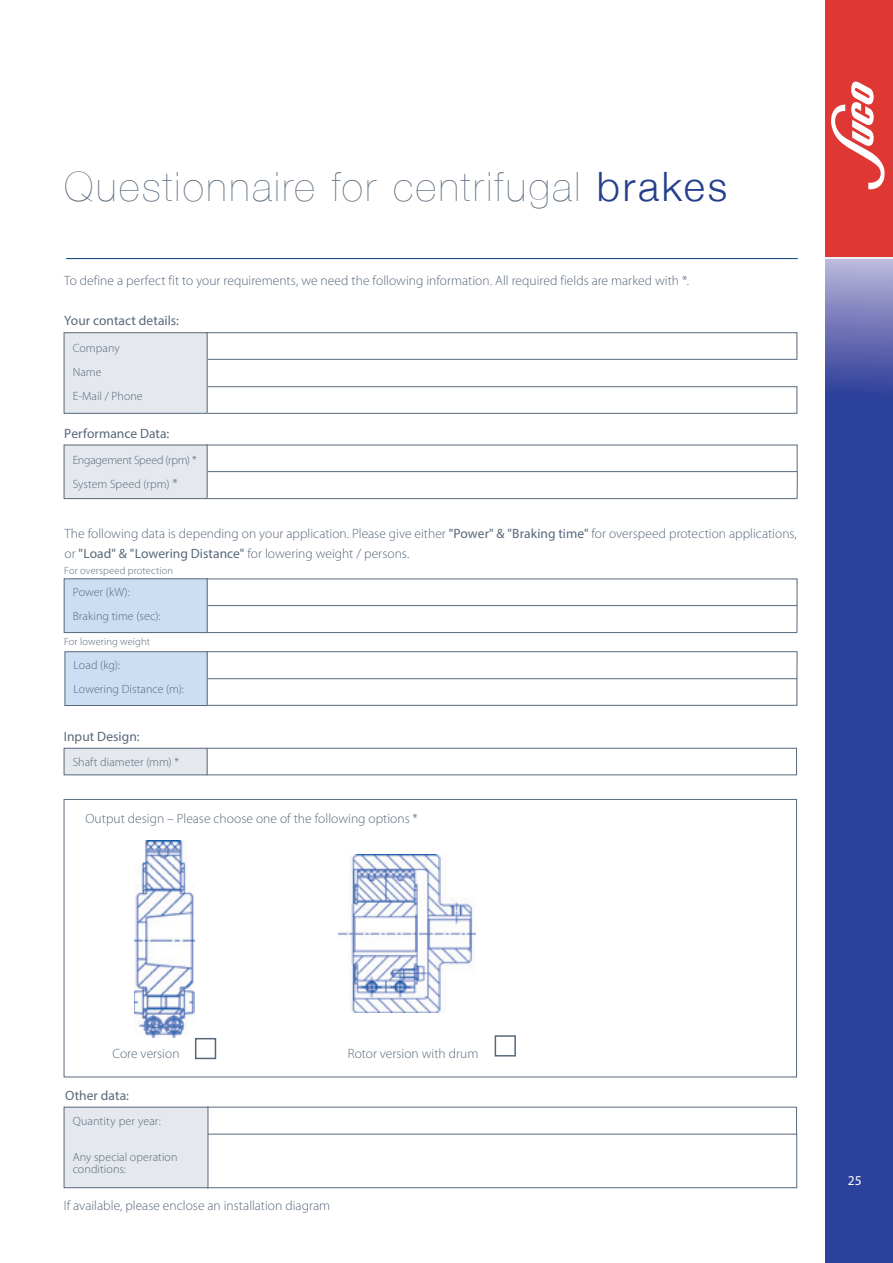
<style>
.page{position:relative;width:893px;height:1263px;background:#fff}
.page>*{position:absolute;margin:0;border:0;box-sizing:border-box;transform-origin:0 0}
.t1{font:200 40.5px "Helvetica Neue";letter-spacing:.065em;color:#57687a}
.t2{font:300 13.5px/19.5px "Myriad Pro";color:#57687a}
.t3{font:13.5px "Myriad Pro";letter-spacing:.005em;color:#57687a}
.t4{font:13.5px "Myriad Pro";color:#fff}
.t5{font:300 12px/24px "Myriad Pro";letter-spacing:.005em;color:#57687a}
.t6{font:300 12px/24px "Myriad Pro";letter-spacing:-.015em;color:#57687a}
.t7{font:300 10.5px "Myriad Pro";letter-spacing:.01em;color:#57687a}
.s1{font-weight:300;color:#253f8e}
.s2{font-size:13.5px}
.s3{font-weight:400}
</style>
<div class="page">
<div style="left:825px;top:0;width:68px;height:257px;background:#df3733"></div>
<svg style="left:831px;top:81px;width:53px;height:108px"></svg>
<svg style="left:825px;top:259px;width:68px;height:1004px;background:#35489e"></svg>
<hr style="left:66px;top:258px;width:732px;height:1px;background:#013e7d">
<img style="left:134px;top:841px;width:61px;height:197px">
<img style="left:339px;top:854px;width:137px;height:158px">
<div style="left:195px;top:1038px;width:21px;height:21px;border:2px solid #57687a"></div>
<div style="left:495px;top:1035px;width:21px;height:21px;border:2px solid #57687a"></div>
<div style="left:206px;top:445px;width:591px;height:27px;border:1px solid #57687a"></div>
<hr style="left:206px;top:498px;width:591px;height:1px;background:#57687a">
<div style="left:64px;top:445px;width:143px;height:54px;background:#e5e9ee"></div>
<div style="left:64px;top:445px;width:143px;height:54px;border:1px solid #57687a"></div>
<div style="left:207px;top:748px;width:590px;height:27px;border:1px solid #57687a"></div>
<div style="left:64px;top:748px;width:143px;height:27px;background:#e5e9ee"></div>
<div style="left:64px;top:748px;width:143px;height:27px;border:1px solid #57687a"></div>
<div style="left:206px;top:579px;width:591px;height:27px;border:1px solid #57687a"></div>
<hr style="left:206px;top:632px;width:591px;height:1px;background:#57687a">
<div style="left:64px;top:579px;width:143px;height:53px;background:#ccdff2"></div>
<div style="left:64px;top:579px;width:143px;height:54px;border:1px solid #57687a"></div>
<hr style="left:207px;top:651px;width:590px;height:1px;background:#57687a">
<div style="left:206px;top:678px;width:591px;height:27px;border:1px solid #57687a"></div>
<div style="left:65px;top:652px;width:142px;height:53px;background:#ccdff2"></div>
<div style="left:65px;top:651px;width:142px;height:55px;border:1px solid #57687a"></div>
<hr style="left:207px;top:1107px;width:589px;height:1px;background:#57687a">
<div style="left:207px;top:1134px;width:590px;height:54px;border:1px solid #57687a"></div>
<div style="left:64px;top:1107px;width:144px;height:81px;background:#e5e9ee"></div>
<div style="left:64px;top:1107px;width:144px;height:81px;border:1px solid #57687a"></div>
<svg style="left:796px;top:1107px;width:1px;height:27px"></svg>
<div style="left:206px;top:332px;width:591px;height:27px;border:1px solid #57687a"></div>
<div style="left:206px;top:386px;width:591px;height:27px;border:1px solid #57687a"></div>
<div style="left:64px;top:333px;width:143px;height:80px;background:#e5e9ee"></div>
<div style="left:64px;top:332px;width:143px;height:81px;border:1px solid #57687a"></div>
<svg style="left:797px;top:472px;width:1px;height:27px"></svg>
<svg style="left:797px;top:606px;width:1px;height:27px"></svg>
<svg style="left:797px;top:651px;width:1px;height:27px"></svg>
<h1 class="t1" style="left:64px;top:155px;width:664px">Questionnaire for centrifugal <span class="s1">brakes</span></h1>
<p class="t2" style="left:64px;top:271px;width:626px">To define a perfect fit to your requirements, we need the following information. All required fields are marked with *.</p>
<p class="t3" style="left:64px;top:312px;width:116px">Your contact details:</p>
<p class="t5" style="left:73px;top:336px;width:71px">Company<br>Name<br>E-Mail / Phone</p>
<p class="t3" style="left:64px;top:425px;width:107px">Performance Data:</p>
<p class="t6" style="left:73px;top:448px;width:125px">Engagement Speed (rpm) *<br>System Speed (rpm) <span class="s2">*</span></p>
<p class="t2" style="left:64px;top:524px;width:734px">The following data is depending on your application. Please give either <span class="s3">"Power" &amp; "Braking time"</span> for overspeed protection applications, or <span class="s3">"Load" &amp; "Lowering Distance"</span> for lowering weight / persons.</p>
<p class="t7" style="left:64px;top:565px;width:110px">For overspeed protection</p>
<p class="t5" style="left:73px;top:581px;width:89px">Power (kW):<br>Braking time (sec):</p>
<p class="t7" style="left:64px;top:636px;width:87px">For lowering weight</p>
<p class="t5" style="left:74px;top:654px;width:112px">Load (kg):<br>Lowering Distance (m):</p>
<p class="t3" style="left:64px;top:728px;width:77px">Input Design:</p>
<p class="t5" style="left:73px;top:750px;width:108px">Shaft diameter (mm) *</p>
<p class="t2" style="left:85px;top:809px;width:334px">Output design – Please choose one of the following options *</p>
<p class="t2" style="left:113px;top:1044px;width:69px">Core version</p>
<p class="t2" style="left:348px;top:1044px;width:132px">Rotor version with drum</p>
<p class="t3" style="left:65px;top:1087px;width:65px">Other data:</p>
<p class="t5" style="left:73px;top:1109px;width:90px">Quantity per year:</p>
<p class="t5" style="left:73px;top:1151px;width:106px;line-height:12px">Any special operation conditions:</p>
<p class="t2" style="left:64px;top:1196px;width:268px">If available, please enclose an installation diagram</p>
<p class="t4" style="left:848px;top:1172px;width:15px">25</p>
</div>
